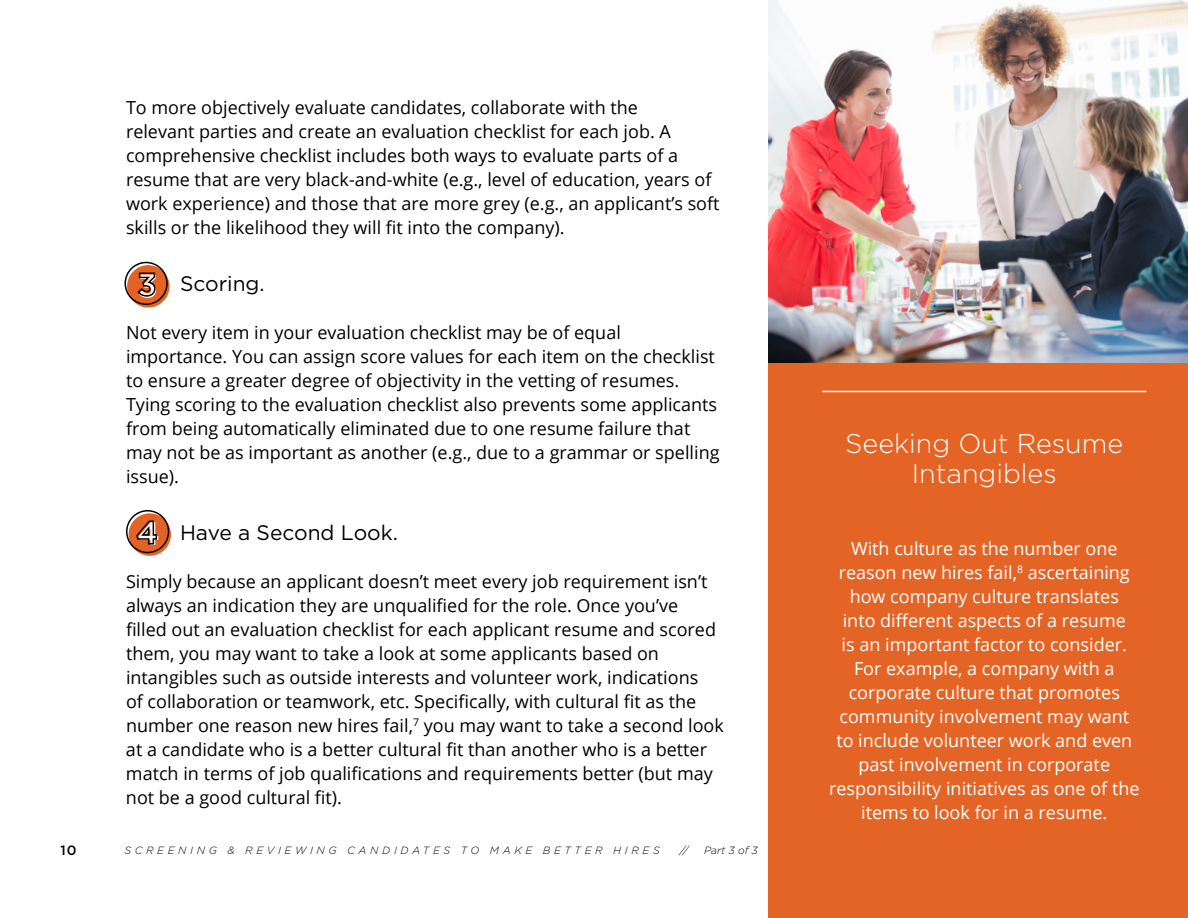
<style>
.page{position:relative;width:1188px;height:918px;background:#fff}
.page>*{position:absolute;margin:0;border:0;box-sizing:border-box;transform-origin:0 0}
.t1{font:300 27px/30px "Gotham";color:#fff;text-align:center}
.t2{font:21px "Gotham";color:#000}
.t3{font:18px/24px "Open Sans";color:#000}
.t4{font:18px/24px "Open Sans";color:#fff;text-align:center}
.t5{font:500 13.5px "Gotham";color:#000}
.t6{font:italic 300 10.5px "Gotham";letter-spacing:.35em;color:#000}
</style>
<div class="page">
<div style="left:768px;top:330px;width:420px;height:588px;background:#e46425"></div>
<img style="left:768px;top:0;width:420px;height:362px">
<hr style="left:822px;top:391px;width:324px;height:1px;background:#fff">
<svg style="left:129px;top:513px;width:42px;height:43px"></svg>
<div style="left:126px;top:510px;width:43px;height:43px;border:2px solid #000;border-radius:50%"></div>
<svg style="left:135px;top:520px;width:23px;height:25px"></svg>
<svg style="left:127px;top:265px;width:43px;height:43px"></svg>
<div style="left:124px;top:262px;width:44px;height:43px;border:2px solid #000;border-radius:50%"></div>
<svg style="left:136px;top:272px;width:20px;height:26px"></svg>
<p class="t3" style="left:126px;top:95px;width:595px">To more objectively evaluate candidates, collaborate with the<br>relevant parties and create an evaluation checklist for each job. A comprehensive checklist includes both ways to evaluate parts of a resume that are very black-and-white (e.g., level of education, years of work experience) and those that are more grey (e.g., an applicant’s soft skills or the likelihood they will fit into the company).</p>
<p class="t2" style="left:180px;top:270px;width:86px">Scoring.</p>
<p class="t3" style="left:126px;top:320px;width:595px">Not every item in your evaluation checklist may be of equal importance. You can assign score values for each item on the checklist to ensure a greater degree of objectivity in the vetting of resumes.<br>Tying scoring to the evaluation checklist also prevents some applicants from being automatically eliminated due to one resume failure that may not be as important as another (e.g., due to a grammar or spelling issue).</p>
<p class="t2" style="left:180px;top:519px;width:219px">Have a Second Look.</p>
<p class="t3" style="left:126px;top:569px;width:599px">Simply because an applicant doesn’t meet every job requirement isn’t always an indication they are unqualified for the role. Once you’ve<br>filled out an evaluation checklist for each applicant resume and scored them, you may want to take a look at some applicants based on intangibles such as outside interests and volunteer work, indications<br>of collaboration or teamwork, etc. Specifically, with cultural fit as the number one reason new hires fail,<sup>7</sup> you may want to take a second look at a candidate who is a better cultural fit than another who is a better match in terms of job qualifications and requirements better (but may not be a good cultural fit).</p>
<p class="t5" style="left:60px;top:842px;width:18px">10</p>
<p class="t6" style="left:124px;top:844px;width:537px">SCREENING &amp; REVIEWING CANDIDATES TO MAKE BETTER HIRES</p>
<p class="t6" style="left:680px;top:844px;width:10px">//</p>
<p class="t6" style="left:704px;top:844px;width:55px">Part 3 of 3</p>
<h1 class="t1" style="left:845px;top:428px;width:279px">Seeking Out Resume<br>Intangibles</h1>
<p class="t4" style="left:829px;top:536px;width:312px">With culture as the number one reason new hires fail,<sup>8</sup> ascertaining how company culture translates<br>into different aspects of a resume<br>is an important factor to consider.<br>For example, a company with a corporate culture that promotes community involvement may want to include volunteer work and even past involvement in corporate responsibility initiatives as one of the items to look for in a resume.</p>
</div>
